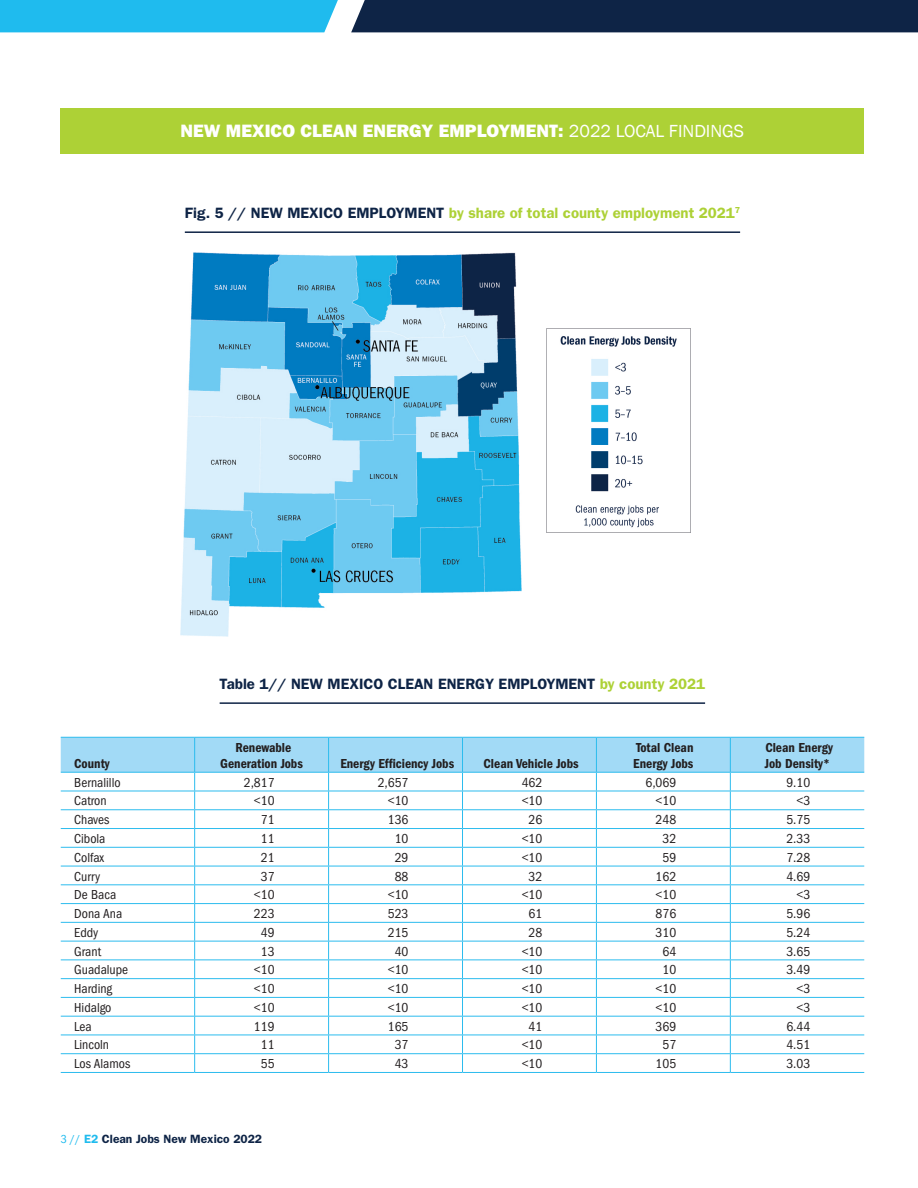
<style>
.page{position:relative;width:918px;height:1188px;background:#fff}
.page>*{position:absolute;margin:0;border:0;box-sizing:border-box;transform-origin:0 0}
.Text{font:800 18px "Franklin Gothic";color:#fff}
.t1{font:600 15px "Franklin Gothic";color:#add136}
.t2{font:600 15px "Franklin Gothic";color:#0e2446}
.Text-2{font:condensed 13.5px "Franklin Gothic";color:#231f20}
.Text-3{font:600 condensed 13.5px/16.2px "Franklin Gothic";color:#231f20}
.t3{font:600 12px "Franklin Gothic";color:#0e2446}
.s1{font-weight:400}
.s2{color:#0e2446}
.s3{color:#add136}
.s4{font-weight:400;font-stretch:condensed;color:#1fbbee}
.s5{color:#1fbbee}
</style>
<div class="page">
<div style="left:351px;top:0;width:567px;height:32px;background:#0e2446"></div>
<div style="left:0;top:0;width:338px;height:32px;background:#1fbbee"></div>
<hr style="left:185px;top:231px;width:555px;height:2px;background:#0e2345">
<div style="left:61px;top:108px;width:803px;height:46px;background:#add136"></div>
<hr style="left:220px;top:702px;width:485px;height:2px;background:#0e2345">
<svg style="left:61px;top:737px;width:803px;height:335px"></svg>
<hr style="left:61px;top:1072px;width:134px;height:1px;background:#2cbcee">
<hr style="left:195px;top:1072px;width:134px;height:1px;background:#2cbcee">
<hr style="left:329px;top:1072px;width:134px;height:1px;background:#2cbcee">
<hr style="left:463px;top:1072px;width:133px;height:1px;background:#2cbcee">
<hr style="left:596px;top:1072px;width:134px;height:1px;background:#2cbcee">
<hr style="left:730px;top:1072px;width:134px;height:1px;background:#2cbcee">
<img style="left:180px;top:253px;width:342px;height:383px">
<img style="left:547px;top:328px;width:144px;height:204px">
<p class="Text" style="left:181px;top:120px;width:565px">NEW MEXICO CLEAN ENERGY EMPLOYMENT: <span class="s1">2022 LOCAL FINDINGS</span></p>
<p class="t1" style="left:185px;top:204px;width:557px"><span class="s2">Fig. 5 // NEW MEXICO EMPLOYMENT</span> by share of total county employment 2021<sup>7</sup></p>
<p class="Text-3" style="left:74px;top:755px;width:37px">County</p>
<p class="t2" style="left:220px;top:675px;width:487px">Table 1// NEW MEXICO CLEAN ENERGY EMPLOYMENT <span class="s3">by county 2021</span></p>
<p class="Text-3" style="left:220px;top:739px;width:84px;text-align:center">Renewable<br>Generation Jobs</p>
<p class="Text-3" style="left:340px;top:755px;width:115px">Energy Efficiency Jobs</p>
<p class="Text-3" style="left:484px;top:755px;width:97px">Clean Vehicle Jobs</p>
<p class="Text-3" style="left:633px;top:739px;width:62px">Total Clean<br>Energy Jobs</p>
<p class="Text-3" style="left:765px;top:739px;width:70px">Clean Energy<br>Job Density*</p>
<p class="Text-2" style="left:74px;top:775px;width:48px">Bernalillo</p>
<p class="Text-2" style="left:244px;top:775px;width:32px">2,817</p>
<p class="Text-2" style="left:378px;top:775px;width:32px">2,657</p>
<p class="Text-2" style="left:522px;top:775px;width:22px">462</p>
<p class="Text-2" style="left:646px;top:775px;width:32px">6,069</p>
<p class="Text-2" style="left:786px;top:775px;width:25px">9.10</p>
<p class="Text-2" style="left:74px;top:793px;width:34px">Catron</p>
<p class="Text-2" style="left:254px;top:793px;width:22px">&lt;10</p>
<p class="Text-2" style="left:388px;top:793px;width:22px">&lt;10</p>
<p class="Text-2" style="left:522px;top:793px;width:22px">&lt;10</p>
<p class="Text-2" style="left:656px;top:793px;width:22px">&lt;10</p>
<p class="Text-2" style="left:796px;top:793px;width:15px">&lt;3</p>
<p class="Text-2" style="left:74px;top:812px;width:37px">Chaves</p>
<p class="Text-2" style="left:261px;top:812px;width:15px">71</p>
<p class="Text-2" style="left:388px;top:812px;width:22px">136</p>
<p class="Text-2" style="left:529px;top:812px;width:15px">26</p>
<p class="Text-2" style="left:656px;top:812px;width:22px">248</p>
<p class="Text-2" style="left:786px;top:812px;width:25px">5.75</p>
<p class="Text-2" style="left:74px;top:831px;width:33px">Cibola</p>
<p class="Text-2" style="left:261px;top:831px;width:15px">11</p>
<p class="Text-2" style="left:395px;top:831px;width:15px">10</p>
<p class="Text-2" style="left:522px;top:831px;width:22px">&lt;10</p>
<p class="Text-2" style="left:663px;top:831px;width:15px">32</p>
<p class="Text-2" style="left:786px;top:831px;width:25px">2.33</p>
<p class="Text-2" style="left:74px;top:850px;width:31px">Colfax</p>
<p class="Text-2" style="left:261px;top:850px;width:15px">21</p>
<p class="Text-2" style="left:395px;top:850px;width:15px">29</p>
<p class="Text-2" style="left:522px;top:850px;width:22px">&lt;10</p>
<p class="Text-2" style="left:663px;top:850px;width:15px">59</p>
<p class="Text-2" style="left:786px;top:850px;width:25px">7.28</p>
<p class="Text-2" style="left:74px;top:868px;width:27px">Curry</p>
<p class="Text-2" style="left:261px;top:868px;width:15px">37</p>
<p class="Text-2" style="left:395px;top:868px;width:15px">88</p>
<p class="Text-2" style="left:529px;top:868px;width:15px">32</p>
<p class="Text-2" style="left:656px;top:868px;width:22px">162</p>
<p class="Text-2" style="left:786px;top:868px;width:25px">4.69</p>
<p class="Text-2" style="left:74px;top:887px;width:44px">De Baca</p>
<p class="Text-2" style="left:254px;top:887px;width:22px">&lt;10</p>
<p class="Text-2" style="left:388px;top:887px;width:22px">&lt;10</p>
<p class="Text-2" style="left:522px;top:887px;width:22px">&lt;10</p>
<p class="Text-2" style="left:656px;top:887px;width:22px">&lt;10</p>
<p class="Text-2" style="left:796px;top:887px;width:15px">&lt;3</p>
<p class="Text-2" style="left:74px;top:906px;width:50px">Dona Ana</p>
<p class="Text-2" style="left:254px;top:906px;width:22px">223</p>
<p class="Text-2" style="left:388px;top:906px;width:22px">523</p>
<p class="Text-2" style="left:529px;top:906px;width:15px">61</p>
<p class="Text-2" style="left:656px;top:906px;width:22px">876</p>
<p class="Text-2" style="left:786px;top:906px;width:25px">5.96</p>
<p class="Text-2" style="left:74px;top:925px;width:25px">Eddy</p>
<p class="Text-2" style="left:261px;top:925px;width:15px">49</p>
<p class="Text-2" style="left:388px;top:925px;width:22px">215</p>
<p class="Text-2" style="left:529px;top:925px;width:15px">28</p>
<p class="Text-2" style="left:656px;top:925px;width:22px">310</p>
<p class="Text-2" style="left:786px;top:925px;width:25px">5.24</p>
<p class="Text-2" style="left:74px;top:944px;width:28px">Grant</p>
<p class="Text-2" style="left:261px;top:944px;width:15px">13</p>
<p class="Text-2" style="left:395px;top:944px;width:15px">40</p>
<p class="Text-2" style="left:522px;top:944px;width:22px">&lt;10</p>
<p class="Text-2" style="left:663px;top:944px;width:15px">64</p>
<p class="Text-2" style="left:786px;top:944px;width:25px">3.65</p>
<p class="Text-2" style="left:74px;top:962px;width:56px">Guadalupe</p>
<p class="Text-2" style="left:254px;top:962px;width:22px">&lt;10</p>
<p class="Text-2" style="left:388px;top:962px;width:22px">&lt;10</p>
<p class="Text-2" style="left:522px;top:962px;width:22px">&lt;10</p>
<p class="Text-2" style="left:663px;top:962px;width:15px">10</p>
<p class="Text-2" style="left:786px;top:962px;width:25px">3.49</p>
<p class="Text-2" style="left:74px;top:981px;width:40px">Harding</p>
<p class="Text-2" style="left:254px;top:981px;width:22px">&lt;10</p>
<p class="Text-2" style="left:388px;top:981px;width:22px">&lt;10</p>
<p class="Text-2" style="left:522px;top:981px;width:22px">&lt;10</p>
<p class="Text-2" style="left:656px;top:981px;width:22px">&lt;10</p>
<p class="Text-2" style="left:796px;top:981px;width:15px">&lt;3</p>
<p class="Text-2" style="left:74px;top:1000px;width:39px">Hidalgo</p>
<p class="Text-2" style="left:254px;top:1000px;width:22px">&lt;10</p>
<p class="Text-2" style="left:388px;top:1000px;width:22px">&lt;10</p>
<p class="Text-2" style="left:522px;top:1000px;width:22px">&lt;10</p>
<p class="Text-2" style="left:656px;top:1000px;width:22px">&lt;10</p>
<p class="Text-2" style="left:796px;top:1000px;width:15px">&lt;3</p>
<p class="Text-2" style="left:74px;top:1019px;width:19px">Lea</p>
<p class="Text-2" style="left:254px;top:1019px;width:22px">119</p>
<p class="Text-2" style="left:388px;top:1019px;width:22px">165</p>
<p class="Text-2" style="left:529px;top:1019px;width:15px">41</p>
<p class="Text-2" style="left:656px;top:1019px;width:22px">369</p>
<p class="Text-2" style="left:786px;top:1019px;width:25px">6.44</p>
<p class="Text-2" style="left:74px;top:1037px;width:36px">Lincoln</p>
<p class="Text-2" style="left:261px;top:1037px;width:15px">11</p>
<p class="Text-2" style="left:395px;top:1037px;width:15px">37</p>
<p class="Text-2" style="left:522px;top:1037px;width:22px">&lt;10</p>
<p class="Text-2" style="left:663px;top:1037px;width:15px">57</p>
<p class="Text-2" style="left:786px;top:1037px;width:25px">4.51</p>
<p class="Text-2" style="left:74px;top:1056px;width:58px">Los Alamos</p>
<p class="Text-2" style="left:261px;top:1056px;width:15px">55</p>
<p class="Text-2" style="left:395px;top:1056px;width:15px">43</p>
<p class="Text-2" style="left:522px;top:1056px;width:22px">&lt;10</p>
<p class="Text-2" style="left:656px;top:1056px;width:22px">105</p>
<p class="Text-2" style="left:786px;top:1056px;width:25px">3.03</p>
<p class="t3" style="left:61px;top:1132px;width:203px"><span class="s4">3 //</span> <span class="s5">E2</span> Clean Jobs New Mexico 2022</p>
</div>
